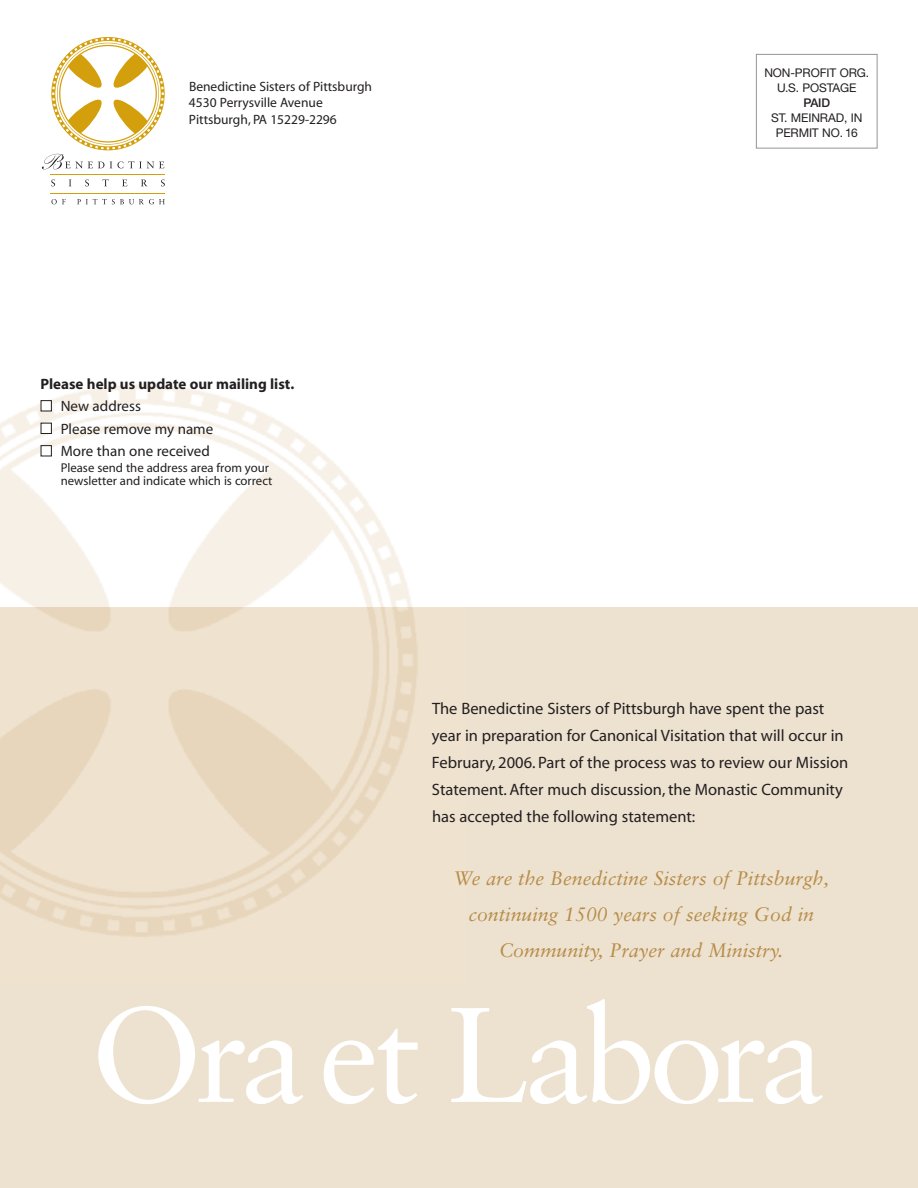
<style>
.page{position:relative;width:918px;height:1188px;background:#fff}
.page>*{position:absolute;margin:0;border:0;box-sizing:border-box;transform-origin:0 0}
.t1{font:135px "Sabon";letter-spacing:-.055em;color:#fff}
.t2{font:italic 19.5px/36px "Sabon";color:#b78c48;text-align:center}
.t3{font:16.5px/27px "Myriad";color:#231f20}
.t4{font:15px "Myriad";color:#231f20}
.t5{font:700 15px "Myriad";color:#231f20}
.t6{font:13.5px/16.5px "Myriad";color:#231f20}
.t7{font:12.75px/14px "Myriad";color:#231f20}
.t8{font:12px/15px "Helvetica Neue";letter-spacing:-.01em;color:#231f20;text-align:center}
.t9{font:500 12px "Helvetica Neue";color:#231f20}
.s1{color:#fff}
</style>
<div class="page">
<img style="left:0;top:384px;width:466px;height:224px">
<div style="left:0;top:608px;width:918px;height:580px;background:#ede2d0"></div>
<svg style="left:42px;top:37px;width:123px;height:132px"></svg>
<svg style="left:51px;top:179px;width:4px;height:7px"></svg>
<svg style="left:69px;top:180px;width:2px;height:6px"></svg>
<svg style="left:85px;top:179px;width:4px;height:7px"></svg>
<svg style="left:103px;top:179px;width:6px;height:7px"></svg>
<svg style="left:122px;top:180px;width:5px;height:6px"></svg>
<svg style="left:141px;top:180px;width:6px;height:6px"></svg>
<svg style="left:161px;top:179px;width:4px;height:7px"></svg>
<svg style="left:51px;top:199px;width:15px;height:5px"></svg>
<svg style="left:77px;top:199px;width:88px;height:5px"></svg>
<hr style="left:51px;top:193px;width:114px;height:1px;background:#d49f0c">
<hr style="left:51px;top:174px;width:114px;height:1px;background:#d49f0c">
<div style="left:756px;top:54px;width:122px;height:94px;border:1px solid #939598"></div>
<p class="t6" style="left:189px;top:79px;width:185px">Benedictine Sisters of Pittsburgh<br>4530 Perrysville Avenue<br>Pittsburgh, PA 15229-2296</p>
<p class="t8" style="left:764px;top:66px;width:106px">NON-PROFIT ORG.<br>U.S. POSTAGE</p>
<p class="t9" style="left:803px;top:98px;width:28px">PAID</p>
<p class="t8" style="left:771px;top:111px;width:93px">ST. MEINRAD, IN<br>PERMIT NO. 16</p>
<p class="t5" style="left:40px;top:378px;width:255px">Please help us update our mailing list.</p>
<p class="t4" style="left:40px;top:400px;width:102px"><span class="s1">■</span> New address</p>
<p class="t4" style="left:40px;top:423px;width:174px"><span class="s1">■</span> Please remove my name</p>
<p class="t4" style="left:40px;top:445px;width:171px"><span class="s1">■</span> More than one received</p>
<p class="t7" style="left:61px;top:461px;width:213px">Please send the address area from your newsletter and indicate which is correct</p>
<p class="t3" style="left:432px;top:696px;width:418px">The Benedictine Sisters of Pittsburgh have spent the past year in preparation for Canonical Visitation that will occur in February, 2006. Part of the process was to review our Mission Statement. After much discussion, the Monastic Community has accepted the following statement:</p>
<p class="t2" style="left:453px;top:861px;width:377px">We are the Benedictine Sisters of Pittsburgh, continuing 1500 years of seeking God in<br>Community, Prayer and Ministry.</p>
<h1 class="t1" style="left:90px;top:999px;width:738px">Oraet Labora</h1>
</div>
